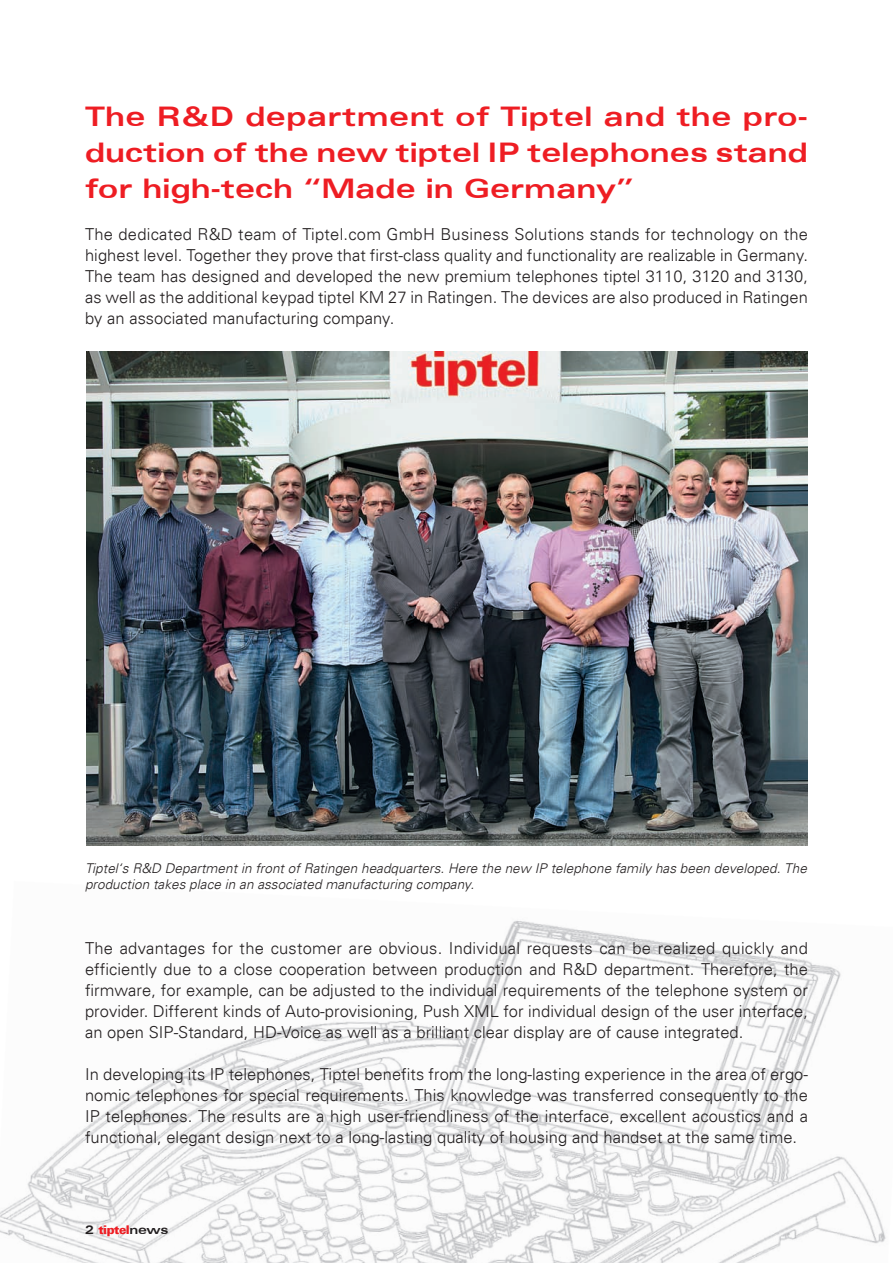
<style>
.page{position:relative;width:893px;height:1263px;background:#fff}
.page>*{position:absolute;margin:0;border:0;box-sizing:border-box;transform-origin:0 0}
.t1{font:700 expanded 27px/36px "Univers";letter-spacing:.005em;color:#ee1d23;text-align:justify}
.t2{font:16.5px/21px "USA Light Plain";letter-spacing:.005em;color:#231f20;text-align:justify}
.t3{font:italic 13.5px/16.2px "USA Light";letter-spacing:.005em;color:#231f20}
.t4{font:12px "USA Black Plain";letter-spacing:-.04em;color:#ee1d23}
.s1{font-family:"Univers";font-weight:700;font-stretch:expanded;color:#231f20}
</style>
<div class="page">
<img style="left:0;top:920px;width:886px;height:343px">
<img style="left:86px;top:351px;width:722px;height:495px">
<p class="t1" style="left:85px;top:99px;width:724px">The R&amp;D department of Tiptel and the pro&shy;duction of the new tiptel IP telephones stand for high-tech “Made in Germany”</p>
<p class="t2" style="left:85px;top:223px;width:724px">The dedicated R&amp;D team of Tiptel.com GmbH Business Solutions stands for technology on the highest level. Together they prove that first-class quality and functionality are realizable in Germany.<br>The team has designed and developed the new premium telephones tiptel 3110, 3120 and 3130, as well as the additional keypad tiptel KM 27 in Ratingen. The devices are also produced in Ratingen by an associated manufacturing company.</p>
<p class="t3" style="left:85px;top:859px;width:723px">Tiptel‘s R&amp;D Department in front of Ratingen headquarters. Here the new IP telephone family has been developed. The production takes place in an associated manufacturing company.</p>
<p class="t2" style="left:85px;top:937px;width:724px">The advantages for the customer are obvious. Individual requests can be realized quickly and efficiently due to a close cooperation between production and R&amp;D department. Therefore, the firmware, for example, can be adjusted to the individual requirements of the telephone system or provider. Different kinds of Auto-provisioning, Push XML for individual design of the user interface, an open SIP-Standard, HD-Voice as well as a brilliant clear display are of cause integrated.</p>
<p class="t2" style="left:85px;top:1064px;width:724px">In developing its IP telephones, Tiptel benefits from the long-lasting experience in the area of ergo&shy;nomic telephones for special requirements. This knowledge was transferred consequently to the IP telephones. The results are a high user-friendliness of the interface, excellent acoustics and a functional, elegant design next to a long-lasting quality of housing and handset at the same time.</p>
<p class="t4" style="left:85px;top:1222px;width:85px"><span class="s1">2</span> tiptel<span class="s1">news</span></p>
</div>
